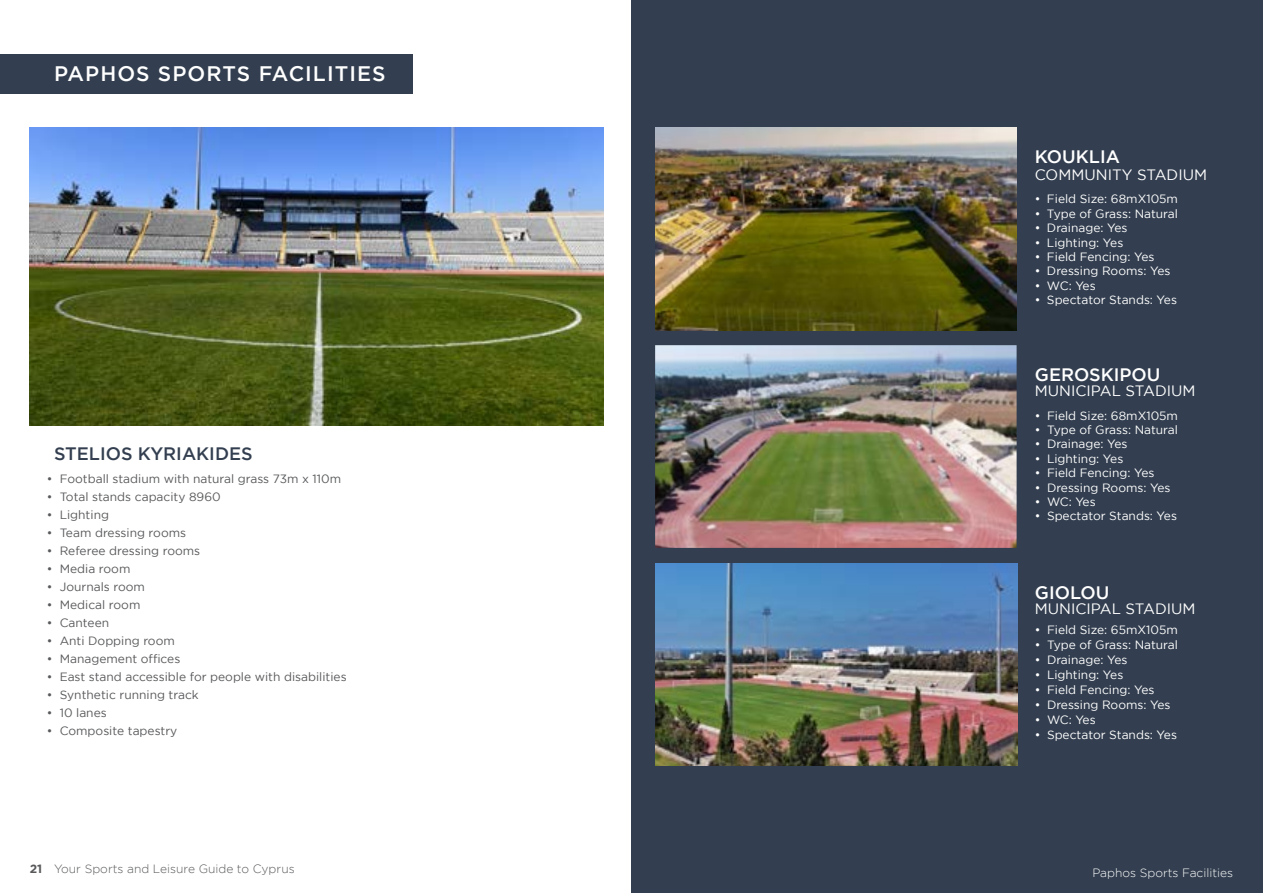
<style>
.page{position:relative;width:1263px;height:893px;background:#fff}
.page>*{position:absolute;margin:0;border:0;box-sizing:border-box;transform-origin:0 0}
.t1{font:500 21px "Gotham";letter-spacing:.05em;color:#fff}
.t2{font:500 18px "Gotham";color:#fff}
.t3{font:500 18px "Gotham";color:#333f50}
.t4{font:15px "Gotham";color:#fff}
.t5{font:12px "Gotham";color:#fff}
.t6{font:12px "Gotham";color:#58595b}
.t7{font:300 12px "Gotham";color:#58595b}
.t8{font:300 12px "Gotham";color:#fff}
.s1{font-weight:700}
</style>
<div class="page">
<div style="left:631px;top:0;width:632px;height:893px;background:#333f50"></div>
<img style="left:655px;top:345px;width:361px;height:203px">
<img style="left:656px;top:128px;width:360px;height:202px">
<img style="left:655px;top:563px;width:362px;height:202px">
<img style="left:30px;top:128px;width:574px;height:297px">
<div style="left:0;top:54px;width:412px;height:39px;background:#333f50"></div>
<h1 class="t1" style="left:54px;top:61px;width:333px">PAPHOS SPORTS FACILITIES</h1>
<h2 class="t3" style="left:54px;top:443px;width:200px">STELIOS KYRIAKIDES</h2>
<p class="t6" style="left:47px;top:472px;width:296px">• Football stadium with natural grass 73m x 110m</p>
<p class="t6" style="left:47px;top:490px;width:175px">• Total stands capacity 8960</p>
<p class="t6" style="left:47px;top:508px;width:64px">• Lighting</p>
<p class="t6" style="left:47px;top:526px;width:141px">• Team dressing rooms</p>
<p class="t6" style="left:47px;top:544px;width:155px">• Referee dressing rooms</p>
<p class="t6" style="left:47px;top:562px;width:85px">• Media room</p>
<p class="t6" style="left:47px;top:580px;width:100px">• Journals room</p>
<p class="t6" style="left:47px;top:598px;width:95px">• Medical room</p>
<p class="t6" style="left:47px;top:616px;width:64px">• Canteen</p>
<p class="t6" style="left:47px;top:634px;width:130px">• Anti Dopping room</p>
<p class="t6" style="left:47px;top:652px;width:135px">• Management offices</p>
<p class="t6" style="left:47px;top:670px;width:301px">• East stand accessible for people with disabilities</p>
<p class="t6" style="left:47px;top:688px;width:153px">• Synthetic running track</p>
<p class="t6" style="left:47px;top:706px;width:61px">• 10 lanes</p>
<p class="t6" style="left:47px;top:724px;width:132px">• Composite tapestry</p>
<h2 class="t2" style="left:1035px;top:147px;width:87px">KOUKLIA</h2>
<p class="t4" style="left:1035px;top:167px;width:174px">COMMUNITY STADIUM</p>
<p class="t5" style="left:1035px;top:193px;width:145px">• Field Size: 68mX105m</p>
<p class="t5" style="left:1035px;top:207px;width:145px">• Type of Grass: Natural</p>
<p class="t5" style="left:1035px;top:221px;width:94px">• Drainage: Yes</p>
<p class="t5" style="left:1035px;top:236px;width:90px">• Lighting: Yes</p>
<p class="t5" style="left:1035px;top:250px;width:121px">• Field Fencing: Yes</p>
<p class="t5" style="left:1035px;top:265px;width:137px">• Dressing Rooms: Yes</p>
<p class="t5" style="left:1035px;top:279px;width:62px">• WC: Yes</p>
<p class="t5" style="left:1035px;top:293px;width:144px">• Spectator Stands: Yes</p>
<h2 class="t2" style="left:1035px;top:365px;width:127px">GEROSKIPOU</h2>
<p class="t4" style="left:1035px;top:383px;width:162px">MUNICIPAL STADIUM</p>
<p class="t5" style="left:1035px;top:409px;width:145px">• Field Size: 68mX105m</p>
<p class="t5" style="left:1035px;top:423px;width:145px">• Type of Grass: Natural</p>
<p class="t5" style="left:1035px;top:437px;width:94px">• Drainage: Yes</p>
<p class="t5" style="left:1035px;top:452px;width:90px">• Lighting: Yes</p>
<p class="t5" style="left:1035px;top:466px;width:121px">• Field Fencing: Yes</p>
<p class="t5" style="left:1035px;top:481px;width:137px">• Dressing Rooms: Yes</p>
<p class="t5" style="left:1035px;top:495px;width:62px">• WC: Yes</p>
<p class="t5" style="left:1035px;top:509px;width:144px">• Spectator Stands: Yes</p>
<h2 class="t2" style="left:1035px;top:582px;width:76px">GIOLOU</h2>
<p class="t4" style="left:1035px;top:600px;width:162px">MUNICIPAL STADIUM</p>
<p class="t5" style="left:1035px;top:623px;width:144px">• Field Size: 65mX105m</p>
<p class="t5" style="left:1035px;top:638px;width:145px">• Type of Grass: Natural</p>
<p class="t5" style="left:1035px;top:653px;width:94px">• Drainage: Yes</p>
<p class="t5" style="left:1035px;top:668px;width:90px">• Lighting: Yes</p>
<p class="t5" style="left:1035px;top:683px;width:121px">• Field Fencing: Yes</p>
<p class="t5" style="left:1035px;top:698px;width:137px">• Dressing Rooms: Yes</p>
<p class="t5" style="left:1035px;top:713px;width:62px">• WC: Yes</p>
<p class="t5" style="left:1035px;top:728px;width:144px">• Spectator Stands: Yes</p>
<p class="t7" style="left:30px;top:863px;width:266px"><span class="s1">21</span> Your Sports and Leisure Guide to Cyprus</p>
<p class="t8" style="left:1092px;top:866px;width:142px">Paphos Sports Facilities</p>
</div>
